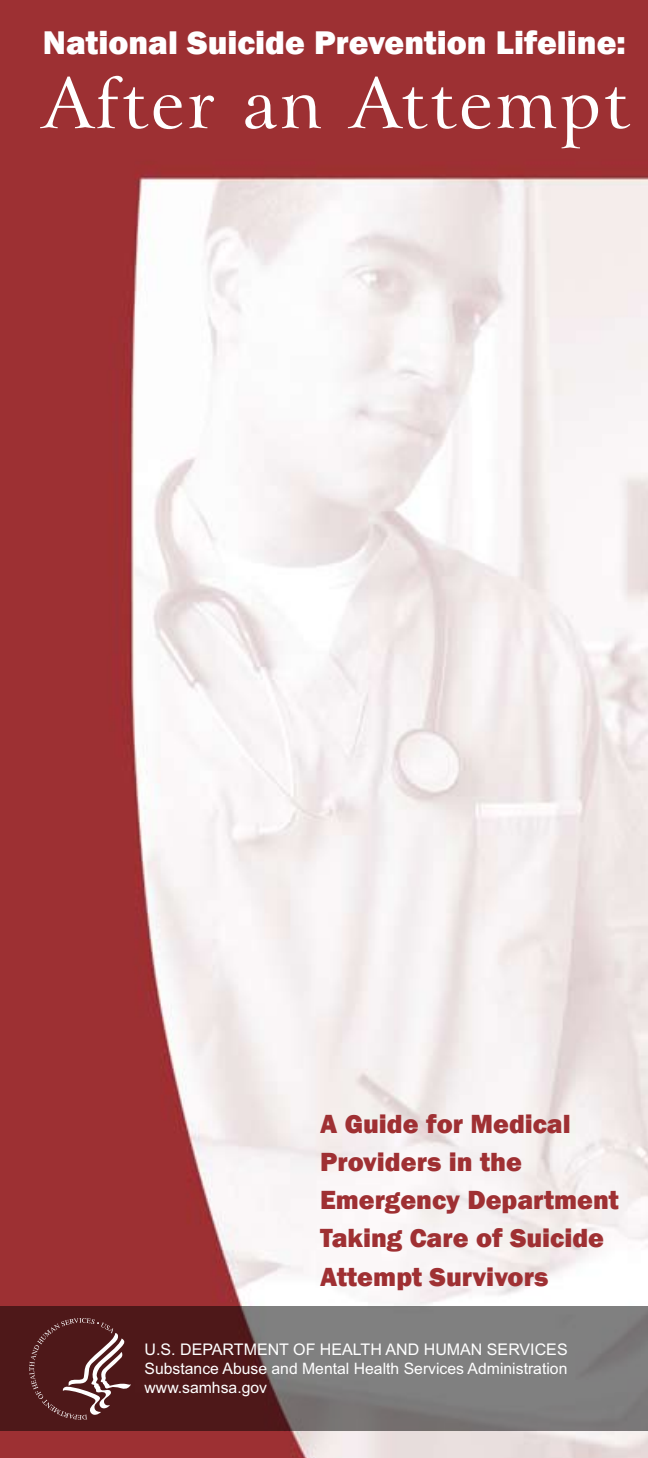
<style>
.page{position:relative;width:648px;height:1458px;background:#fff}
.page>*{position:absolute;margin:0;border:0;box-sizing:border-box;transform-origin:0 0}
.t1{font:69.75px "Arrus BT";letter-spacing:.04em;color:#fff}
.t2{font:800 33.75px "Franklin Gothic";color:#fff}
.t3{font:800 27px/38.2px "Franklin Gothic";color:#9f3033}
.t4{font:15.97px "Arial";color:#fff}
.t5{font:15.75px/18.9px "Arial";color:#fff}
</style>
<div class="page">
<img style="left:0;top:0;width:648px;height:1458px">
<svg style="left:0;top:1307px;width:648px;height:124px;fill:#7d7d7d"></svg>
<svg style="left:29px;top:1318px;width:102px;height:102px"></svg>
<p class="t2" style="left:43px;top:21px;width:585px">National Suicide Prevention Lifeline:</p>
<h1 class="t1" style="left:43px;top:60px;width:589px">After an Attempt</h1>
<p class="t3" style="left:320px;top:1104px;width:300px">A Guide for Medical<br>Providers in the<br>Emergency Department<br>Taking Care of Suicide<br>Attempt Survivors</p>
<p class="t4" style="left:145px;top:1339px;width:425px">U.S. DEPARTMENT OF HEALTH AND HUMAN SERVICES</p>
<p class="t5" style="left:145px;top:1359px;width:424px">Substance Abuse and Mental Health Services Administration www.samhsa.gov</p>
</div>
